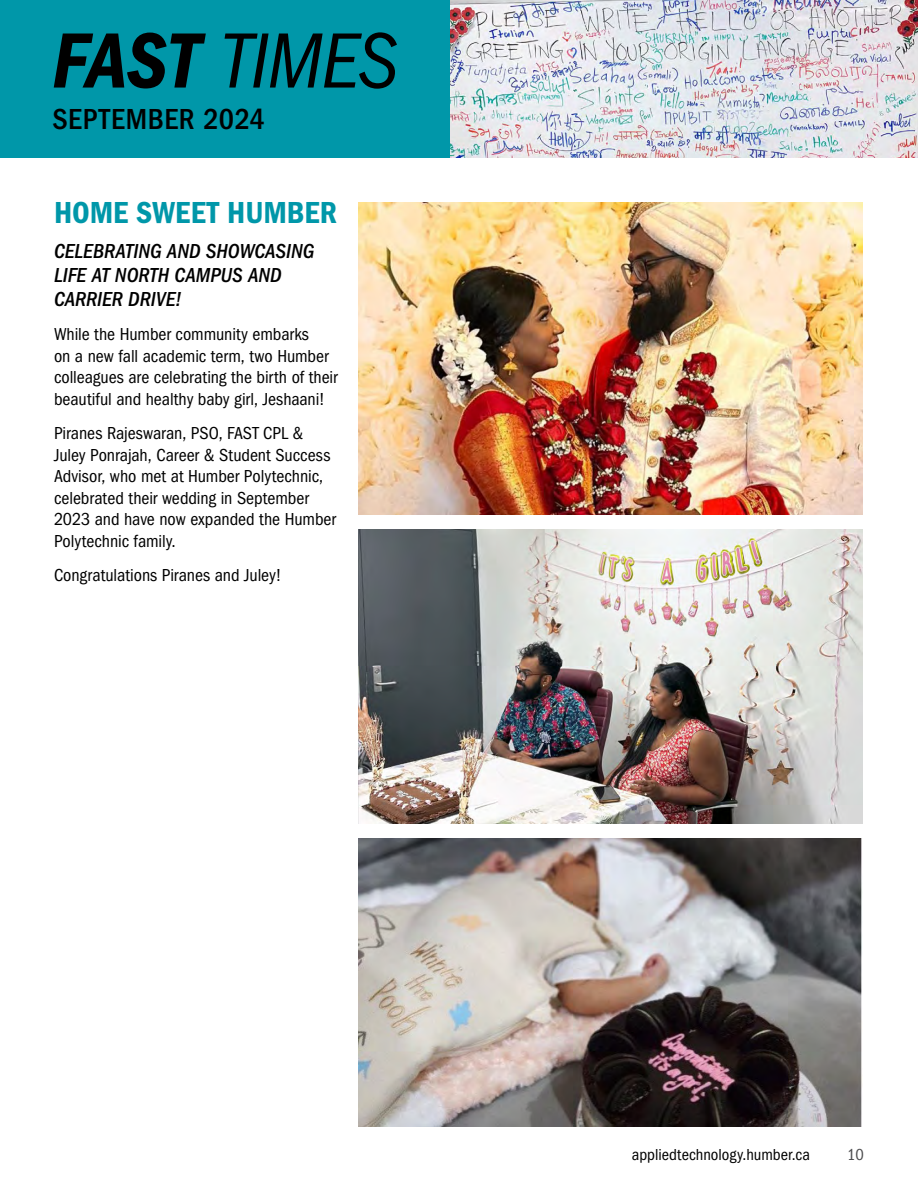
<style>
.page{position:relative;width:918px;height:1188px;background:#fff}
.page>*{position:absolute;margin:0;border:0;box-sizing:border-box;transform-origin:0 0}
.t1{font:italic condensed 81px "ITC Franklin Gothic Std";letter-spacing:-.015em;color:#000}
.t2{font:31.5px "ITC Franklin Gothic Std Dm Cd";letter-spacing:-.005em;color:#0097a9}
.t3{font:500 condensed 30px "ITC Franklin Gothic Std";letter-spacing:.02em;color:#000}
.t4{font:italic 500 condensed 21px/24px "ITC Franklin Gothic Std";color:#000}
.t5{font:condensed 18px/21.6px "ITC Franklin Gothic Std";letter-spacing:-.005em;color:#000}
.t6{font:condensed 16.5px "ITC Franklin Gothic Std";color:#000}
.t7{font:condensed 16.5px "ITC Franklin Gothic Std";color:#4d4d4f}
.s1{font-family:"ITC Franklin Gothic Std Dm Cd It";font-style:normal;font-stretch:normal}
</style>
<div class="page">
<div style="left:0;top:0;width:450px;height:158px;background:#0097a9"></div>
<img style="left:450px;top:0;width:468px;height:158px">
<img style="left:358px;top:838px;width:504px;height:288px">
<img style="left:358px;top:202px;width:504px;height:312px">
<img style="left:358px;top:529px;width:504px;height:294px">
<h1 class="t1" style="left:52px;top:15px;width:348px"><span class="s1">FAST</span> TIMES</h1>
<h3 class="t3" style="left:52px;top:102px;width:214px">SEPTEMBER 2024</h3>
<h2 class="t2" style="left:54px;top:194px;width:284px">HOME SWEET HUMBER</h2>
<p class="t4" style="left:54px;top:239px;width:262px">CELEBRATING AND SHOWCASING<br>LIFE AT NORTH CAMPUS AND<br>CARRIER DRIVE!</p>
<p class="t5" style="left:54px;top:323px;width:285px">While the Humber community embarks<br>on a new fall academic term, two Humber colleagues are celebrating the birth of their beautiful and healthy baby girl, Jeshaani!</p>
<p class="t5" style="left:54px;top:422px;width:284px">Piranes Rajeswaran, PSO, FAST CPL &amp; Juley Ponrajah, Career &amp; Student Success Advisor, who met at Humber Polytechnic, celebrated their wedding in September 2023 and have now expanded the Humber Polytechnic family.</p>
<p class="t5" style="left:54px;top:565px;width:229px">Congratulations Piranes and Juley!</p>
<p class="t6" style="left:632px;top:1146px;width:180px">appliedtechnology.humber.ca</p>
<p class="t7" style="left:847px;top:1146px;width:18px">10</p>
</div>
